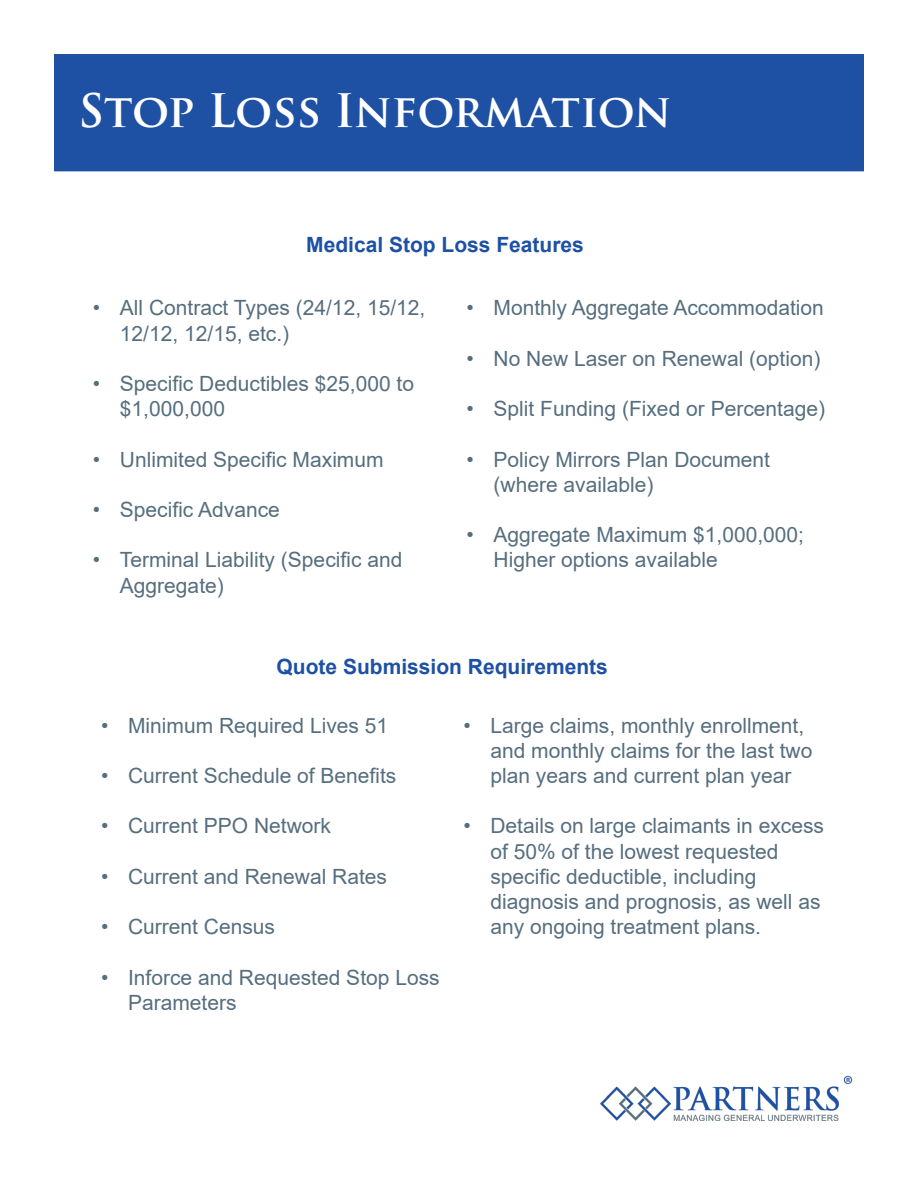
<style>
.page{position:relative;width:918px;height:1188px;background:#fff}
.page>*{position:absolute;margin:0;border:0;box-sizing:border-box;transform-origin:0 0}
.t1{font:700 45px "Trajan Pro";letter-spacing:-.005em;color:#fff}
.t2{font:21px/25.2px "Arial";color:#566e7e}
.t3{font:700 21px "Arial";color:#1e51a4}
</style>
<div class="page">
<div style="left:54px;top:54px;width:810px;height:117px;background:#1e51a4"></div>
<img style="left:600px;top:1075px;width:252px;height:46px">
<p class="t1" style="left:78px;top:82px;width:595px">Stop Loss Information</p>
<p class="t3" style="left:306px;top:230px;width:279px">Medical Stop Loss Features</p>
<p class="t2" style="left:120px;top:295px;width:307px;text-indent:-27px">• All Contract Types (24/12, 15/12,<br>12/12, 12/15, etc.)</p>
<p class="t2" style="left:120px;top:371px;width:296px;text-indent:-27px">• Specific Deductibles $25,000 to $1,000,000</p>
<p class="t2" style="left:93px;top:447px;width:292px">• Unlimited Specific Maximum</p>
<p class="t2" style="left:93px;top:497px;width:188px">• Specific Advance</p>
<p class="t2" style="left:120px;top:547px;width:284px;text-indent:-27px">• Terminal Liability (Specific and<br>Aggregate)</p>
<p class="t2" style="left:467px;top:295px;width:359px">• Monthly Aggregate Accommodation</p>
<p class="t2" style="left:467px;top:346px;width:355px">• No New Laser on Renewal (option)</p>
<p class="t2" style="left:467px;top:396px;width:360px">• Split Funding (Fixed or Percentage)</p>
<p class="t2" style="left:494px;top:447px;width:278px;text-indent:-27px">• Policy Mirrors Plan Document (where available)</p>
<p class="t2" style="left:494px;top:522px;width:312px;text-indent:-27px">• Aggregate Maximum $1,000,000;<br>Higher options available</p>
<p class="t3" style="left:277px;top:652px;width:333px">Quote Submission Requirements</p>
<p class="t2" style="left:101px;top:713px;width:289px">• Minimum Required Lives 51</p>
<p class="t2" style="left:101px;top:763px;width:297px">• Current Schedule of Benefits</p>
<p class="t2" style="left:101px;top:813px;width:232px">• Current PPO Network</p>
<p class="t2" style="left:101px;top:864px;width:288px">• Current and Renewal Rates</p>
<p class="t2" style="left:101px;top:914px;width:176px">• Current Census</p>
<p class="t2" style="left:128px;top:965px;width:313px;text-indent:-27px">• Inforce and Requested Stop Loss<br>Parameters</p>
<p class="t2" style="left:490px;top:713px;width:324px;text-indent:-27px">• Large claims, monthly enrollment, and monthly claims for the last two plan years and current plan year</p>
<p class="t2" style="left:490px;top:813px;width:335px;text-indent:-27px">• Details on large claimants in excess of 50% of the lowest requested specific deductible, including diagnosis and prognosis, as well as any ongoing treatment plans.</p>
</div>
